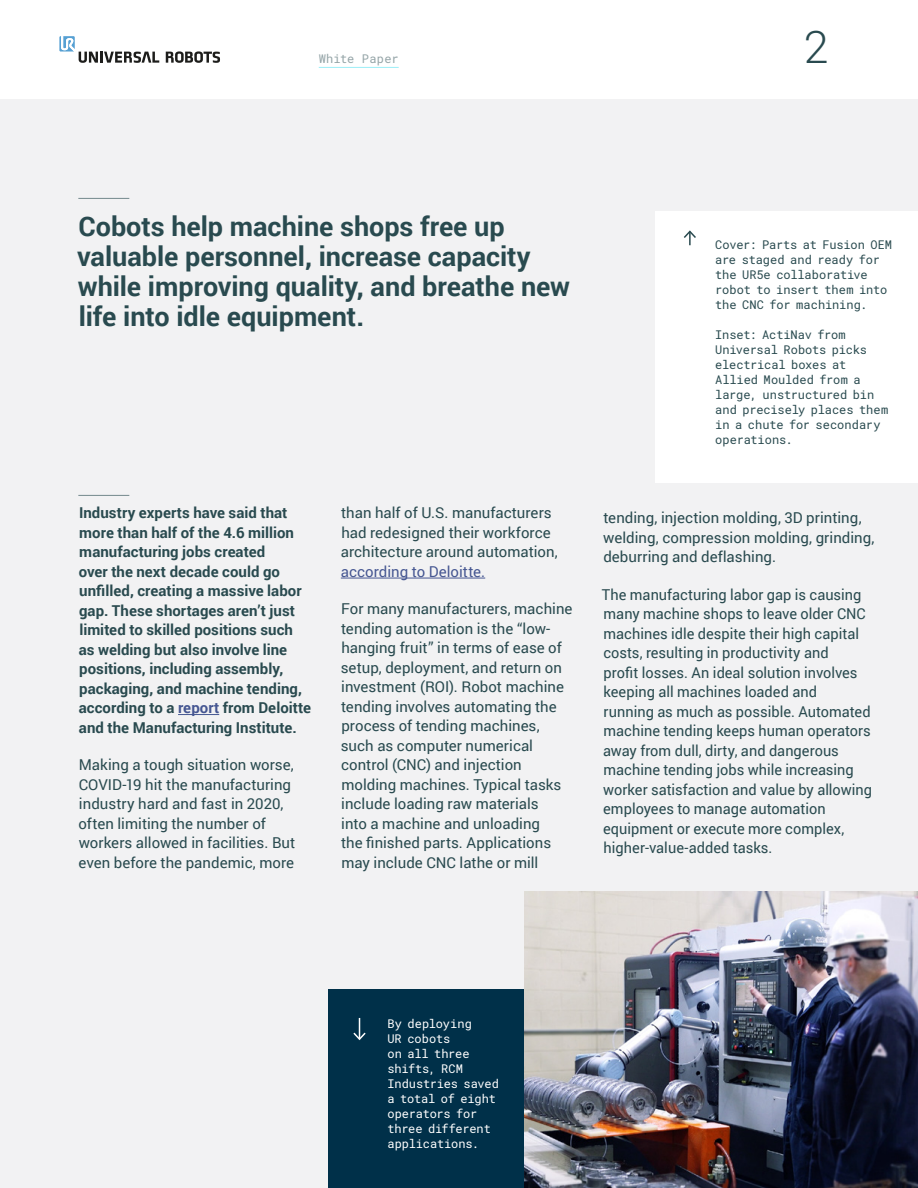
<style>
.page{position:relative;width:918px;height:1188px;background:#fff}
.page>*{position:absolute;margin:0;border:0;box-sizing:border-box;transform-origin:0 0}
.t1{font:300 45px "Roboto";color:#294a4f}
.t2{font:700 27px/30px "Roboto";color:#294a4f}
.t3{font:15px/19.5px "Roboto";color:#294a4f}
.t4{font:700 15px/19.5px "Roboto";color:#294a4f}
.t5{font:15px "Roboto";letter-spacing:.005em;color:#465792}
.t6{font:12px/15px "Roboto Mono";letter-spacing:-.01em;color:#294a4f}
.t7{font:12px/15px "Roboto Mono";letter-spacing:-.015em;color:#fff}
.t8{font:12px "Roboto Mono";letter-spacing:.01em;color:#94a4a7}
.s1{color:#465792}
</style>
<div class="page">
<hr style="left:319px;top:67px;width:80px;height:1px;background:#9beef7">
<svg style="left:166px;top:51px;width:54px;height:12px"></svg>
<svg style="left:59px;top:36px;width:100px;height:27px"></svg>
<div style="left:0;top:99px;width:918px;height:1089px;background:#f2f2f3"></div>
<hr style="left:78px;top:495px;width:51px;height:1px;background:#74898c">
<hr style="left:178px;top:714px;width:41px;height:1px;background:#465792">
<hr style="left:341px;top:578px;width:144px;height:1px;background:#465792">
<hr style="left:78px;top:198px;width:51px;height:1px;background:#74898c">
<div style="left:328px;top:990px;width:197px;height:198px;background:#003049"></div>
<svg style="left:353px;top:1018px;width:13px;height:23px"></svg>
<div style="left:656px;top:211px;width:262px;height:271px;background:#fff"></div>
<svg style="left:684px;top:230px;width:12px;height:15px"></svg>
<img style="left:525px;top:891px;width:393px;height:297px">
<p class="t8" style="left:319px;top:50px;width:81px">White Paper</p>
<h1 class="t1" style="left:804px;top:16px;width:26px">2</h1>
<h2 class="t2" style="left:77px;top:211px;width:494px">Cobots help machine shops free up valuable personnel, increase capacity while improving quality, and breathe new life into idle equipment.</h2>
<p class="t4" style="left:79px;top:503px;width:234px">Industry experts have said that more than half of the 4.6 million manufacturing jobs created<br>over the next decade could go unfilled, creating a massive labor gap. These shortages aren’t just limited to skilled positions such as welding but also involve line positions, including assembly, packaging, and machine tending, according to a <span class="s1">report</span> from Deloitte and the Manufacturing Institute.</p>
<p class="t3" style="left:79px;top:755px;width:218px">Making a tough situation worse,<br>COVID-19 hit the manufacturing industry hard and fast in 2020, often limiting the number of workers allowed in facilities. But even before the pandemic, more</p>
<p class="t3" style="left:341px;top:503px;width:219px">than half of U.S. manufacturers had redesigned their workforce architecture around automation,</p>
<p class="t5" style="left:341px;top:561px;width:146px">according to Deloitte.</p>
<p class="t3" style="left:341px;top:599px;width:233px">For many manufacturers, machine tending automation is the “low&shy;hanging fruit” in terms of ease of setup, deployment, and return on investment (ROI). Robot machine tending involves automating the process of tending machines, such as computer numerical control (CNC) and injection molding machines. Typical tasks include loading raw materials<br>into a machine and unloading<br>the finished parts. Applications may include CNC lathe or mill</p>
<p class="t6" style="left:715px;top:237px;width:178px">Cover: Parts at Fusion OEM are staged and ready for the UR5e collaborative robot to insert them into the CNC for machining.</p>
<p class="t6" style="left:715px;top:327px;width:174px">Inset: ActiNav from<br>Universal Robots picks electrical boxes at<br>Allied Moulded from a large, unstructured bin and precisely places them in a chute for secondary operations.</p>
<p class="t3" style="left:603px;top:508px;width:273px">tending, injection molding, 3D printing, welding, compression molding, grinding, deburring and deflashing.</p>
<p class="t3" style="left:602px;top:584px;width:272px">The manufacturing labor gap is causing many machine shops to leave older CNC machines idle despite their high capital costs, resulting in productivity and<br>profit losses. An ideal solution involves keeping all machines loaded and<br>running as much as possible. Automated machine tending keeps human operators away from dull, dirty, and dangerous machine tending jobs while increasing worker satisfaction and value by allowing employees to manage automation equipment or execute more complex, higher-value-added tasks.</p>
<p class="t7" style="left:387px;top:1016px;width:113px">By deploying<br>UR cobots<br>on all three shifts, RCM<br>Industries saved a total of eight operators for three different applications.</p>
</div>
